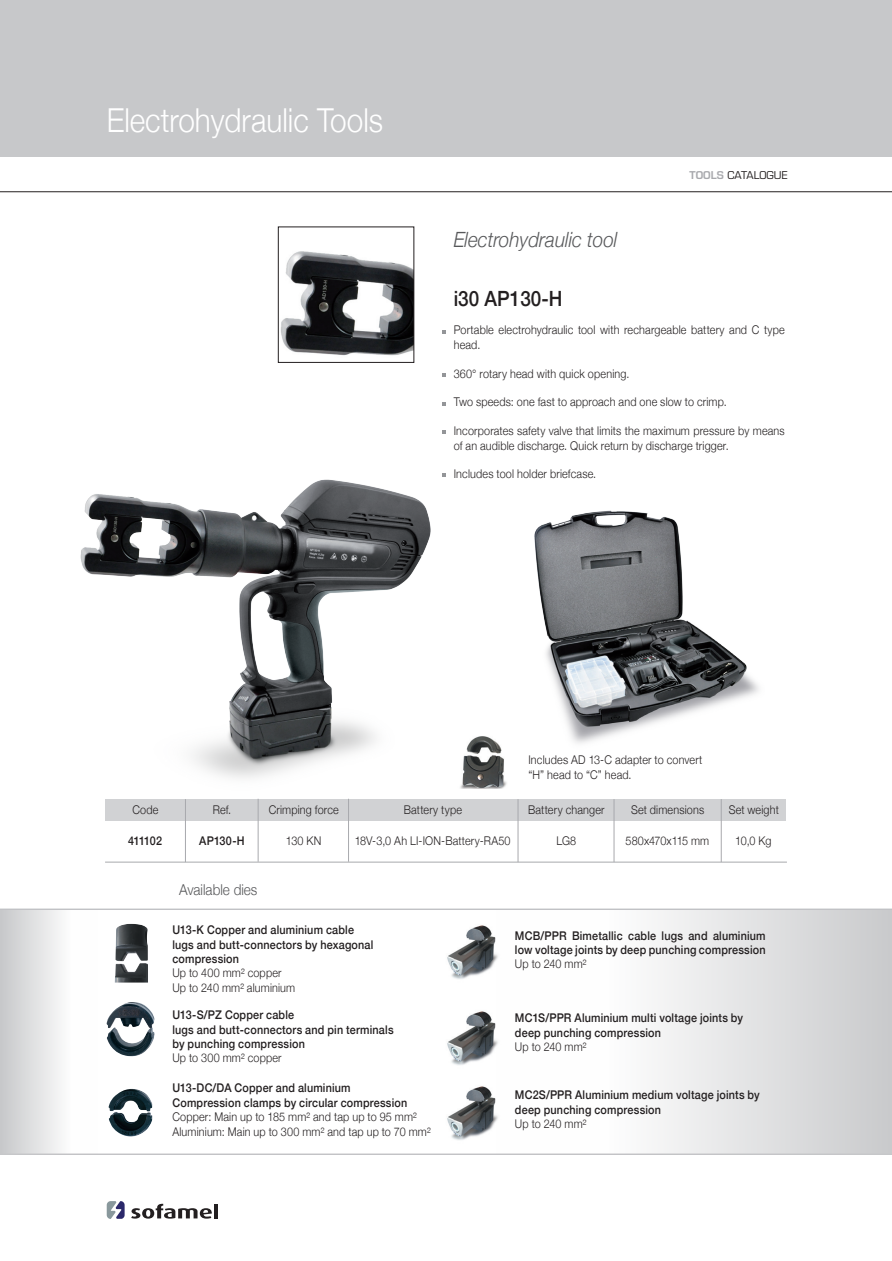
<style>
.page{position:relative;width:892px;height:1261px;background:#fff}
.page>*{position:absolute;margin:0;border:0;box-sizing:border-box;transform-origin:0 0}
.t1{font:300 33px "Helvetica Neue";color:#fff;scale:.9 1}
.t2{font:italic 300 21px "Helvetica Neue";color:#57585a;scale:.9 1}
.t3{font:500 21px "Helvetica Neue";color:#231f20;scale:.9 1}
.t4{font:300 15px "Helvetica Neue";color:#57585a;scale:.9 1}
.t5{font:300 12px/14.4px "Helvetica Neue";letter-spacing:.015em;color:#231f20;scale:.9 1}
.t6{font:500 12px/14.4px "Helvetica Neue";letter-spacing:.015em;color:#231f20;scale:.9 1}
.t7{font:300 12px "Helvetica Neue";letter-spacing:-.01em;color:#231f20;scale:.9 1}
.t8{font:10.5px "Eurostile";color:#231f20}
.s1{font-weight:600;color:#a8a9ad}
</style>
<div class="page">
<svg style="left:131px;top:1203px;width:81px;height:15px"></svg>
<hr style="left:214px;top:1203px;width:4px;height:15px;background:#231f20">
<svg style="left:107px;top:1201px;width:18px;height:18px"></svg>
<div style="left:0;top:0;width:891px;height:157px;background:#c7c8ca"></div>
<hr style="left:0;top:191px;width:891px;height:1px;background:#231f20">
<hr style="left:0;top:1153px;width:891px;height:1px;background:#a8a9ad">
<hr style="left:0;top:909px;width:891px;height:1px;background:#a8a9ad">
<div style="left:0;top:909px;width:97px;height:245px;background:linear-gradient(to right,#cacbcd,#fff)"></div>
<div style="left:496px;top:909px;width:395px;height:245px;background:linear-gradient(to right,#fff,#cdced0)"></div>
<img style="left:115px;top:924px;width:33px;height:58px">
<img style="left:447px;top:918px;width:58px;height:69px">
<img style="left:447px;top:1004px;width:58px;height:69px">
<img style="left:447px;top:1079px;width:58px;height:69px">
<img style="left:106px;top:1002px;width:49px;height:54px">
<img style="left:108px;top:1089px;width:44px;height:47px">
<img style="left:80px;top:479px;width:351px;height:320px">
<img style="left:534px;top:510px;width:225px;height:234px">
<img style="left:280px;top:251px;width:132px;height:105px">
<div style="left:278px;top:226px;width:136px;height:137px;border:1px solid #231f20"></div>
<svg style="left:442px;top:330px;width:4px;height:3px"></svg>
<svg style="left:442px;top:373px;width:4px;height:4px"></svg>
<svg style="left:442px;top:402px;width:4px;height:4px"></svg>
<svg style="left:442px;top:430px;width:4px;height:4px"></svg>
<svg style="left:442px;top:473px;width:4px;height:4px"></svg>
<hr style="left:105px;top:861px;width:681px;height:1px;background:#a8a9ad">
<div style="left:105px;top:799px;width:680px;height:21px;background:#d1d2d4"></div>
<hr style="left:185px;top:799px;width:1px;height:63px;background:#a8a9ad">
<hr style="left:258px;top:799px;width:1px;height:62px;background:#a8a9ad">
<hr style="left:348px;top:799px;width:1px;height:62px;background:#a8a9ad">
<hr style="left:517px;top:799px;width:1px;height:63px;background:#a8a9ad">
<hr style="left:613px;top:799px;width:1px;height:63px;background:#a8a9ad">
<hr style="left:720px;top:799px;width:1px;height:63px;background:#a8a9ad">
<img style="left:460px;top:736px;width:47px;height:52px">
<h1 class="t1" style="left:107px;top:94px;width:308px">Electrohydraulic Tools</h1>
<h2 class="t2" style="left:453px;top:223px;width:183px">Electrohydraulic tool</h2>
<p class="t8" style="left:689px;top:169px;width:99px"><span class="s1">TOOLS</span> CATALOGUE</p>
<h2 class="t3" style="left:453px;top:281px;width:122px">i30 AP130-H</h2>
<p class="t5" style="left:453px;top:322px;width:369px">Portable electrohydraulic tool with rechargeable battery and C type head.</p>
<p class="t5" style="left:453px;top:365px;width:197px">360° rotary head with quick opening.</p>
<p class="t5" style="left:453px;top:394px;width:305px">Two speeds: one fast to approach and one slow to crimp.</p>
<p class="t5" style="left:453px;top:423px;width:369px">Incorporates safety valve that limits the maximum pressure by means of an audible discharge. Quick return by discharge trigger.</p>
<p class="t5" style="left:453px;top:466px;width:160px">Includes tool holder briefcase.</p>
<p class="t5" style="left:528px;top:752px;width:195px">Includes AD 13-C adapter to convert “H” head to “C” head.</p>
<p class="t5" style="left:132px;top:802px;width:30px">Code</p>
<p class="t6" style="left:128px;top:832px;width:39px">411102</p>
<p class="t6" style="left:199px;top:832px;width:52px">AP130-H</p>
<p class="t5" style="left:286px;top:832px;width:41px">130 KN</p>
<p class="t5" style="left:354px;top:832px;width:175px">18V-3,0 Ah LI-ION-Battery-RA50</p>
<p class="t5" style="left:556px;top:832px;width:23px">LG8</p>
<p class="t7" style="left:625px;top:830px;width:94px">580x470x115 mm</p>
<p class="t5" style="left:735px;top:832px;width:42px">10,0 Kg</p>
<p class="t5" style="left:213px;top:802px;width:22px">Ref.</p>
<p class="t5" style="left:268px;top:802px;width:79px">Crimping force</p>
<p class="t5" style="left:403px;top:802px;width:66px">Battery type</p>
<p class="t5" style="left:528px;top:802px;width:86px">Battery changer</p>
<p class="t5" style="left:631px;top:802px;width:83px">Set dimensions</p>
<p class="t5" style="left:728px;top:802px;width:57px">Set weight</p>
<p class="t4" style="left:179px;top:877px;width:88px">Available dies</p>
<p class="t6" style="left:172px;top:921px;width:225px">U13-K Copper and aluminium cable lugs and butt-connectors by hexagonal compression</p>
<p class="t5" style="left:172px;top:965px;width:138px">Up to 400 mm² copper<br>Up to 240 mm² aluminium</p>
<p class="t6" style="left:172px;top:1006px;width:247px">U13-S/PZ Copper cable<br>lugs and butt-connectors and pin terminals by punching compression</p>
<p class="t5" style="left:172px;top:1050px;width:123px">Up to 300 mm² copper</p>
<p class="t6" style="left:172px;top:1080px;width:262px">U13-DC/DA Copper and aluminium<br>Compression clamps by circular compression</p>
<p class="t5" style="left:172px;top:1108px;width:288px">Copper: Main up to 185 mm² and tap up to 95 mm²<br>Aluminium: Main up to 300 mm² and tap up to 70 mm²</p>
<p class="t6" style="left:515px;top:927px;width:280px">MCB/PPR Bimetallic cable lugs and aluminium low voltage joints by deep punching compression</p>
<p class="t5" style="left:515px;top:956px;width:81px">Up to 240 mm²</p>
<p class="t6" style="left:515px;top:1010px;width:255px">MC1S/PPR Aluminium multi voltage joints by deep punching compression</p>
<p class="t5" style="left:515px;top:1039px;width:81px">Up to 240 mm²</p>
<p class="t6" style="left:515px;top:1086px;width:273px">MC2S/PPR Aluminium medium voltage joints by deep punching compression</p>
<p class="t5" style="left:515px;top:1115px;width:81px">Up to 240 mm²</p>
</div>
